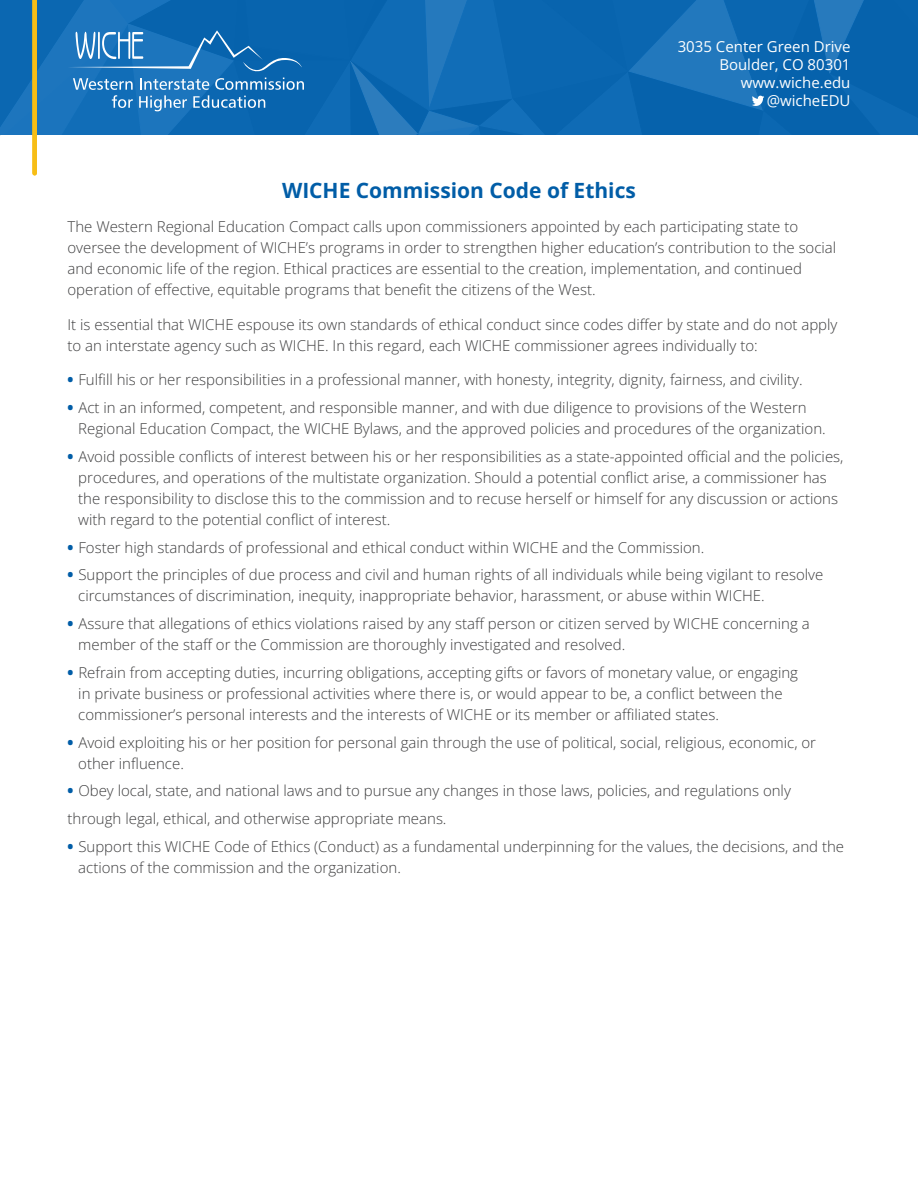
<style>
.page{position:relative;width:918px;height:1188px;background:#fff}
.page>*{position:absolute;margin:0;border:0;box-sizing:border-box;transform-origin:0 0}
.Subheading{font:700 21px "Open Sans";color:#015da7}
.Body_Text{font:300 15px/21px "Open Sans";color:#3e3e3f}
.Body_Text-2{font:15px/18px "Open Sans";color:#fff;text-align:right}
.s1{font-weight:800;color:#015da7}
</style>
<div class="page">
<svg style="left:0;top:0;width:918px;height:135px;background:#136cb4"></svg>
<div style="left:32px;top:0;width:5px;height:173px;background:#f7be16"></div>
<p class="Body_Text-2" style="left:678px;top:37px;width:174px">3035 Center Green Drive<br>Boulder, CO 80301 www.wiche.edu @wicheEDU</p>
<p class="Subheading" style="left:282px;top:176px;width:355px">WICHE Commission Code of Ethics</p>
<p class="Body_Text" style="left:68px;top:216px;width:770px">The Western Regional Education Compact calls upon commissioners appointed by each participating state to oversee the development of WICHE’s programs in order to strengthen higher education’s contribution to the social and economic life of the region. Ethical practices are essential to the creation, implementation, and continued operation of effective, equitable programs that benefit the citizens of the West.</p>
<p class="Body_Text" style="left:68px;top:314px;width:772px">It is essential that WICHE espouse its own standards of ethical conduct since codes differ by state and do not apply to an interstate agency such as WICHE. In this regard, each WICHE commissioner agrees individually to:</p>
<p class="Body_Text" style="left:68px;top:369px;width:737px"><span class="s1">•</span> Fulfill his or her responsibilities in a professional manner, with honesty, integrity, dignity, fairness, and civility.</p>
<p class="Body_Text" style="left:78px;top:397px;width:749px;text-indent:-11px"><span class="s1">•</span> Act in an informed, competent, and responsible manner, and with due diligence to provisions of the Western<br>Regional Education Compact, the WICHE Bylaws, and the approved policies and procedures of the organization.</p>
<p class="Body_Text" style="left:78px;top:446px;width:767px;text-indent:-11px"><span class="s1">•</span> Avoid possible conflicts of interest between his or her responsibilities as a state-appointed official and the policies, procedures, and operations of the multistate organization. Should a potential conflict arise, a commissioner has the responsibility to disclose this to the commission and to recuse herself or himself for any discussion or actions with regard to the potential conflict of interest.</p>
<p class="Body_Text" style="left:68px;top:536px;width:638px"><span class="s1">•</span> Foster high standards of professional and ethical conduct within WICHE and the Commission.</p>
<p class="Body_Text" style="left:78px;top:564px;width:747px;text-indent:-11px"><span class="s1">•</span> Support the principles of due process and civil and human rights of all individuals while being vigilant to resolve circumstances of discrimination, inequity, inappropriate behavior, harassment, or abuse within WICHE.</p>
<p class="Body_Text" style="left:78px;top:613px;width:733px;text-indent:-11px"><span class="s1">•</span> Assure that allegations of ethics violations raised by any staff person or citizen served by WICHE concerning a member of the staff or the Commission are thoroughly investigated and resolved.</p>
<p class="Body_Text" style="left:78px;top:662px;width:721px;text-indent:-11px"><span class="s1">•</span> Refrain from accepting duties, incurring obligations, accepting gifts or favors of monetary value, or engaging in private business or professional activities where there is, or would appear to be, a conflict between the commissioner’s personal interests and the interests of WICHE or its member or affiliated states.</p>
<p class="Body_Text" style="left:78px;top:731px;width:739px;text-indent:-11px"><span class="s1">•</span> Avoid exploiting his or her position for personal gain through the use of political, social, religious, economic, or other influence.</p>
<p class="Body_Text" style="left:68px;top:780px;width:725px"><span class="s1">•</span> Obey local, state, and national laws and to pursue any changes in those laws, policies, and regulations only</p>
<p class="Body_Text" style="left:68px;top:808px;width:381px">through legal, ethical, and otherwise appropriate means.</p>
<p class="Body_Text" style="left:78px;top:836px;width:767px;text-indent:-11px"><span class="s1">•</span> Support this WICHE Code of Ethics (Conduct) as a fundamental underpinning for the values, the decisions, and the actions of the commission and the organization.</p>
</div>
